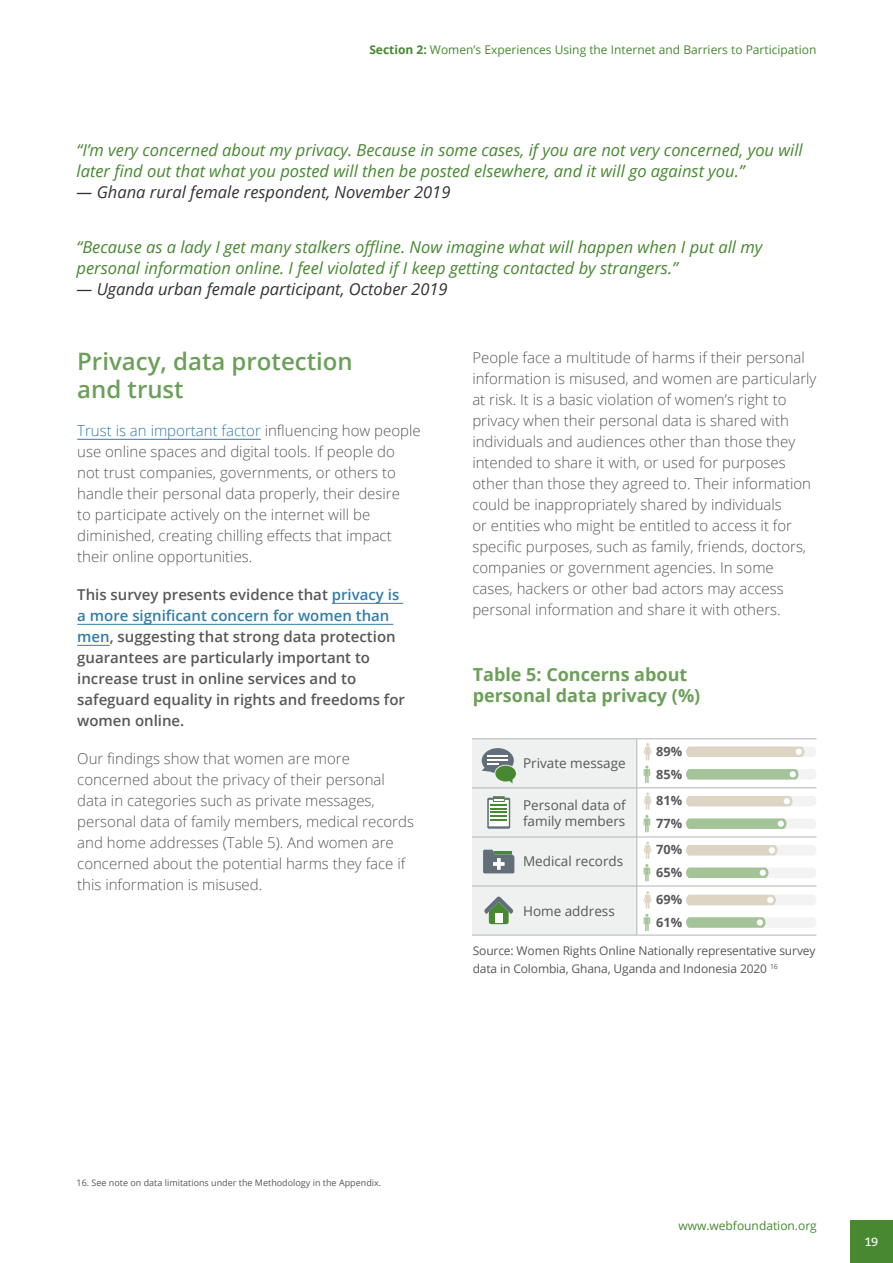
<style>
.page{position:relative;width:893px;height:1263px;background:#fff}
.page>*{position:absolute;margin:0;border:0;box-sizing:border-box;transform-origin:0 0}
.t1{font:600 24px/28.5px "Open Sans";color:#6ca05a}
.t2{font:700 18px/21px "Open Sans";color:#6ca05a}
.t3{font:italic 16.5px/21px "Open Sans";color:#478831}
.t4{font:italic 16.5px "Open Sans";color:#333}
.t5{font:300 15px/21px "Open Sans";color:#58585a}
.t6{font:600 15px/21px "Open Sans";color:#58585a}
.t7{font:13.5px/16.2px "Open Sans";color:#58585a}
.t8{font:700 12.75px "Open Sans";color:#58585a}
.t9{font:12px/18px "Open Sans";letter-spacing:-.01em;color:#58585a}
.t10{font:12px "Open Sans";color:#478831}
.t11{font:12px "Bitter";color:#fff}
.t12{font:9px "Open Sans";color:#58585a}
.s1{font-weight:700}
.s2{color:#337da8}
</style>
<div class="page">
<div style="left:850px;top:1220px;width:43px;height:43px;background:#478831"></div>
<hr style="left:77px;top:439px;width:184px;height:1px;background:#337da8">
<hr style="left:332px;top:603px;width:71px;height:1px;background:#337da8">
<hr style="left:77px;top:624px;width:316px;height:1px;background:#337da8">
<hr style="left:77px;top:645px;width:33px;height:1px;background:#337da8">
<div style="left:472px;top:739px;width:165px;height:196px;background:#eff0f0"></div>
<hr style="left:636px;top:739px;width:1px;height:196px;background:#b1b3b4">
<hr style="left:472px;top:787px;width:344px;height:1px;background:#b1b3b4">
<hr style="left:472px;top:738px;width:344px;height:1px;background:#b1b3b4">
<hr style="left:472px;top:836px;width:344px;height:1px;background:#b1b3b4">
<hr style="left:472px;top:886px;width:344px;height:1px;background:#b1b3b4">
<hr style="left:472px;top:935px;width:344px;height:1px;background:#b1b3b4">
<svg style="left:686px;top:746px;width:130px;height:11px"></svg>
<svg style="left:686px;top:796px;width:130px;height:10px"></svg>
<svg style="left:686px;top:845px;width:130px;height:10px"></svg>
<svg style="left:686px;top:895px;width:130px;height:10px"></svg>
<svg style="left:686px;top:769px;width:130px;height:10px"></svg>
<svg style="left:686px;top:818px;width:130px;height:11px"></svg>
<svg style="left:686px;top:867px;width:130px;height:11px"></svg>
<svg style="left:686px;top:917px;width:130px;height:11px"></svg>
<svg style="left:643px;top:743px;width:9px;height:40px"></svg>
<svg style="left:643px;top:792px;width:9px;height:40px"></svg>
<svg style="left:643px;top:841px;width:9px;height:40px"></svg>
<svg style="left:643px;top:891px;width:9px;height:40px"></svg>
<svg style="left:481px;top:748px;width:38px;height:35px"></svg>
<svg style="left:483px;top:850px;width:31px;height:23px"></svg>
<svg style="left:487px;top:796px;width:24px;height:33px"></svg>
<svg style="left:484px;top:897px;width:29px;height:27px"></svg>
<div style="left:495px;top:913px;width:7px;height:9px;background:#fff"></div>
<p class="t10" style="left:369px;top:41px;width:449px"><span class="s1">Section 2:</span> Women’s Experiences Using the Internet and Barriers to Participation</p>
<p class="t3" style="left:77px;top:139px;width:728px">“I’m very concerned about my privacy. Because in some cases, if you are not very concerned, you will later find out that what you posted will then be posted elsewhere, and it will go against you.”</p>
<p class="t4" style="left:77px;top:181px;width:375px">— Ghana rural female respondent, November 2019</p>
<p class="t3" style="left:77px;top:236px;width:687px">“Because as a lady I get many stalkers offline. Now imagine what will happen when I put all my personal information online. I feel violated if I keep getting contacted by strangers.”</p>
<p class="t4" style="left:77px;top:278px;width:373px">— Uganda urban female participant, October 2019</p>
<h1 class="t1" style="left:77px;top:346px;width:277px">Privacy, data protection and trust</h1>
<p class="t5" style="left:77px;top:420px;width:345px"><span class="s2">Trust is an important factor</span> influencing how people use online spaces and digital tools. If people do not trust companies, governments, or others to handle their personal data properly, their desire<br>to participate actively on the internet will be diminished, creating chilling effects that impact their online opportunities.</p>
<p class="t6" style="left:77px;top:584px;width:329px">This survey presents evidence that <span class="s2">privacy is a more significant concern for women than men</span>, suggesting that strong data protection guarantees are particularly important to increase trust in online services and to safeguard equality in rights and freedoms for women online.</p>
<p class="t5" style="left:77px;top:748px;width:338px">Our findings show that women are more concerned about the privacy of their personal data in categories such as private messages, personal data of family members, medical records and home addresses (Table 5). And women are concerned about the potential harms they face if this information is misused.</p>
<p class="t5" style="left:472px;top:347px;width:346px">People face a multitude of harms if their personal information is misused, and women are particularly at risk. It is a basic violation of women’s right to privacy when their personal data is shared with individuals and audiences other than those they intended to share it with, or used for purposes other than those they agreed to. Their information could be inappropriately shared by individuals<br>or entities who might be entitled to access it for specific purposes, such as family, friends, doctors, companies or government agencies. In some cases, hackers or other bad actors may access personal information and share it with others.</p>
<p class="t2" style="left:473px;top:664px;width:229px">Table 5: Concerns about personal data privacy (%)</p>
<p class="t7" style="left:523px;top:754px;width:104px">Private message</p>
<p class="t7" style="left:523px;top:797px;width:104px">Personal data of family members</p>
<p class="t7" style="left:523px;top:853px;width:102px">Medical records</p>
<p class="t7" style="left:523px;top:903px;width:93px">Home address</p>
<p class="t8" style="left:656px;top:742px;width:28px">89%</p>
<p class="t8" style="left:656px;top:765px;width:28px">85%</p>
<p class="t8" style="left:656px;top:792px;width:28px">81%</p>
<p class="t8" style="left:656px;top:841px;width:28px">70%</p>
<p class="t8" style="left:656px;top:814px;width:28px">77%</p>
<p class="t8" style="left:656px;top:863px;width:28px">65%</p>
<p class="t8" style="left:656px;top:890px;width:28px">69%</p>
<p class="t8" style="left:656px;top:913px;width:28px">61%</p>
<p class="t9" style="left:473px;top:941px;width:344px">Source: Women Rights Online Nationally representative survey data in Colombia, Ghana, Uganda and Indonesia 2020 <sup>16</sup></p>
<p class="t12" style="left:77px;top:1177px;width:306px">16. See note on data limitations under the Methodology in the Appendix.</p>
<p class="t10" style="left:678px;top:1218px;width:140px">www.webfoundation.org</p>
<p class="t11" style="left:865px;top:1235px;width:15px">19</p>
</div>
